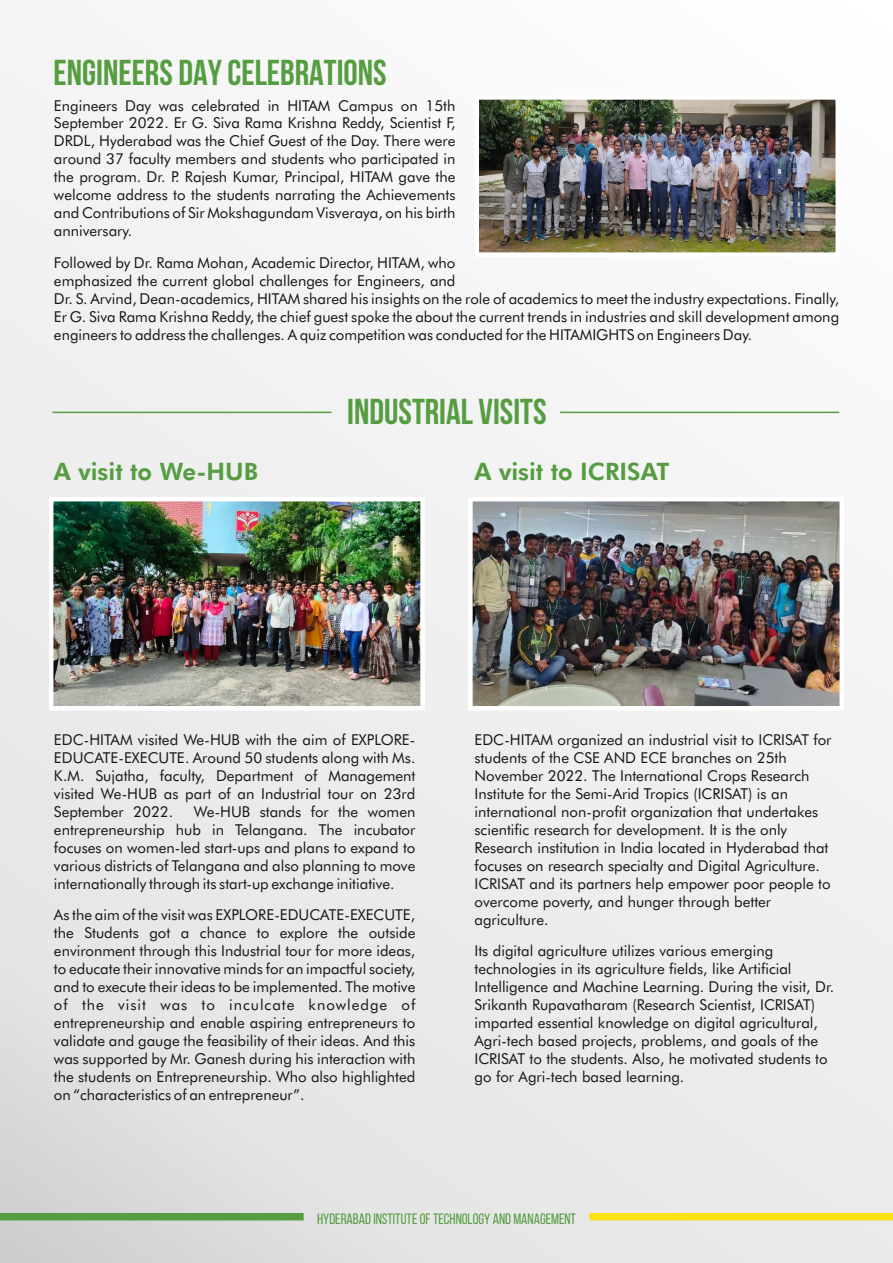
<style>
.page{position:relative;width:893px;height:1263px;background:#fff}
.page>*{position:absolute;margin:0;border:0;box-sizing:border-box;transform-origin:0 0}
.t1{font:700 36px "Bebas Neue";color:#559d40}
.t2{font:800 24px "Futura BT";color:#559d40}
.t3{font:15px/18px "Futura BT";color:#151616;text-align:justify}
.t4{font:15px "Bebas Neue";color:#559d40}
</style>
<div class="page">
<div style="left:0;top:0;width:893px;height:1263px;background:linear-gradient(to bottom,#fafafa,#e4e4e5)"></div>
<img style="left:479px;top:100px;width:356px;height:152px">
<div style="left:474px;top:95px;width:366px;height:162px;border:4px solid #fff"></div>
<hr style="left:52px;top:412px;width:279px;height:1px;background:#559d40">
<hr style="left:560px;top:412px;width:279px;height:1px;background:#559d40">
<img style="left:54px;top:502px;width:366px;height:203px">
<div style="left:49px;top:497px;width:376px;height:213px;border:4px solid #fff"></div>
<img style="left:473px;top:502px;width:366px;height:203px">
<div style="left:468px;top:497px;width:376px;height:213px;border:4px solid #fff"></div>
<div style="left:0;top:1213px;width:304px;height:7px;background:#559d40"></div>
<div style="left:589px;top:1213px;width:304px;height:7px;background:#fbe116"></div>
<h1 class="t1" style="left:54px;top:58px;width:335px">ENGINEERS DAY CELEBRATIONS</h1>
<p class="t3" style="left:54px;top:98px;width:403px">Engineers Day was celebrated in HITAM Campus on 15th September 2022. Er G. Siva Rama Krishna Reddy, Scientist F, DRDL, Hyderabad was the Chief Guest of the Day. There were around 37 faculty members and students who participated in the program. Dr. P. Rajesh Kumar, Principal, HITAM gave the welcome address to the students narrating the Achievements and Contributions of Sir Mokshagundam Visveraya, on his birth anniversary.</p>
<p class="t3" style="left:54px;top:255px;width:787px;text-align:left">Followed by Dr. Rama Mohan, Academic Director, HITAM, who<br>emphasized the current global challenges for Engineers, and<br>Dr. S. Arvind, Dean-academics, HITAM shared his insights on the role of academics to meet the industry expectations. Finally, Er G. Siva Rama Krishna Reddy, the chief guest spoke the about the current trends in industries and skill development among engineers to address the challenges. A quiz competition was conducted for the HITAMIGHTS on Engineers Day.</p>
<h2 class="t2" style="left:54px;top:462px;width:206px">A visit to We-HUB</h2>
<h1 class="t1" style="left:347px;top:397px;width:201px">INDUSTRIAL VISITS</h1>
<h2 class="t2" style="left:474px;top:462px;width:196px">A visit to ICRISAT</h2>
<p class="t3" style="left:54px;top:732px;width:363px">EDC-HITAM visited We-HUB with the aim of EXPLORE-EDUCATE-EXECUTE. Around 50 students along with Ms.<br>K.M. Sujatha, faculty, Department of Management visited We-HUB as part of an Industrial tour on 23rd September 2022.</p>
<p class="t3" style="left:54px;top:804px;width:363px;text-indent:140px">We-HUB stands for the women entrepreneurship hub in Telangana. The incubator focuses on women-led start-ups and plans to expand to various districts of Telangana and also planning to move internationally through its start-up exchange initiative.</p>
<p class="t3" style="left:54px;top:907px;width:363px">As the aim of the visit was EXPLORE-EDUCATE-EXECUTE, the Students got a chance to explore the outside environment through this Industrial tour for more ideas, to educate their innovative minds for an impactful society, and to execute their ideas to be implemented. The motive of the visit was to inculcate knowledge of entrepreneurship and enable aspiring entrepreneurs to validate and gauge the feasibility of their ideas. And this was supported by Mr. Ganesh during his interaction with the students on Entrepreneurship. Who also highlighted on “characteristics of an entrepreneur”.</p>
<p class="t3" style="left:474px;top:732px;width:358px;text-align:left">EDC-HITAM organized an industrial visit to ICRISAT for students of the CSE AND ECE branches on 25th November 2022. The International Crops Research Institute for the Semi-Arid Tropics (ICRISAT) is an international non-profit organization that undertakes scientific research for development. It is the only Research institution in India located in Hyderabad that focuses on research specialty and Digital Agriculture.<br>ICRISAT and its partners help empower poor people to overcome poverty, and hunger through better agriculture.</p>
<p class="t3" style="left:474px;top:943px;width:361px;text-align:left">Its digital agriculture utilizes various emerging technologies in its agriculture fields, like Artificial Intelligence and Machine Learning. During the visit, Dr.<br>Srikanth Rupavatharam (Research Scientist, ICRISAT) imparted essential knowledge on digital agricultural, Agri-tech based projects, problems, and goals of the ICRISAT to the students. Also, he motivated students to go for Agri-tech based learning.</p>
<p class="t4" style="left:317px;top:1213px;width:260px">HYDERABAD INSTITUTE OF TECHNOLOGY AND MANAGEMENT</p>
</div>
